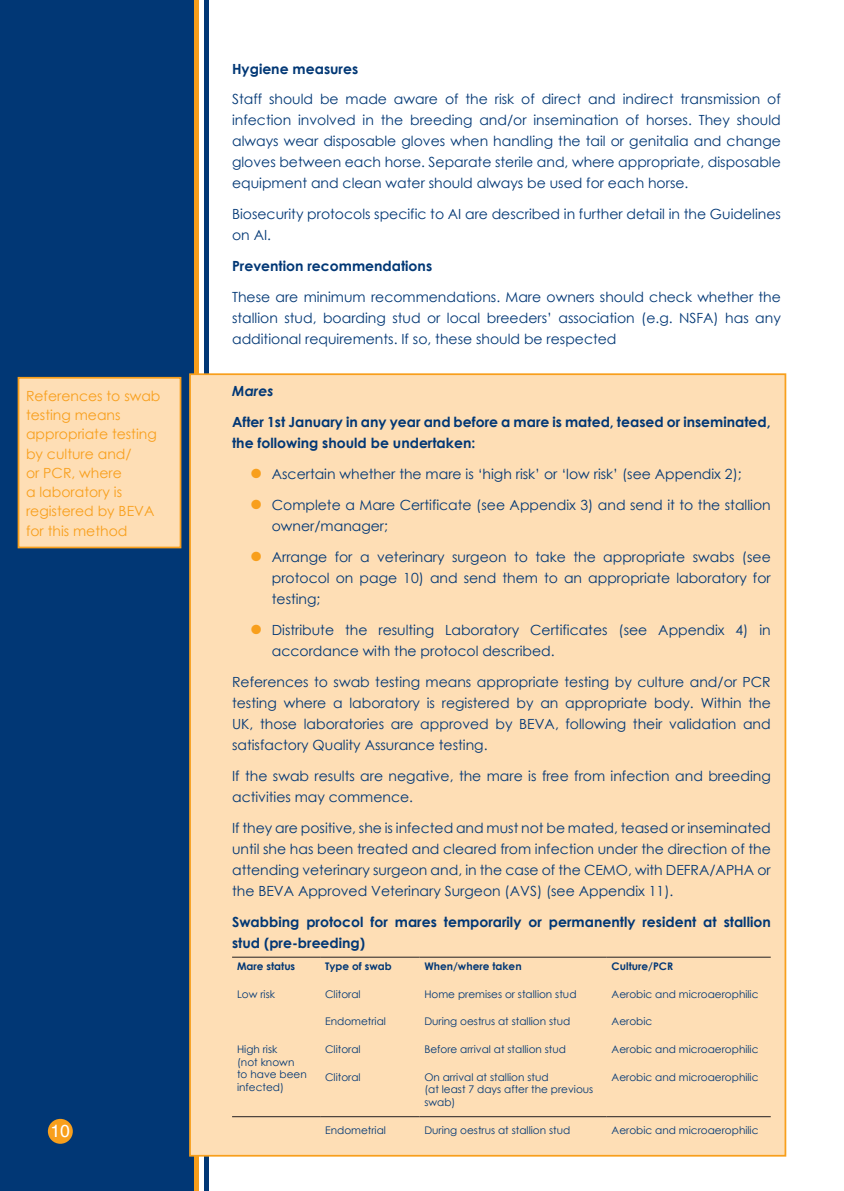
<style>
.page{position:relative;width:844px;height:1191px;background:#fff}
.page>*{position:absolute;margin:0;border:0;box-sizing:border-box;transform-origin:0 0}
.t1{font:17.5px "Helvetica LT Std";color:#fff}
.Body{font:14px/21px "Century Gothic";color:#013775;text-align:justify}
.Body-2{font:700 14px/21px "Century Gothic";color:#013775}
.Side_Note_Text{font:14px/19.2px "Century Gothic";color:#f89f1c}
.Body-3{font:italic 700 14px "Century Gothic";color:#013775}
.Table_Body{font:10.5px/12.6px "Century Gothic";color:#013775}
.Table_Body-2{font:700 10.5px "Century Gothic";color:#013775}
.s1{font-weight:700;font-size:31.5px;color:#f89f1c}
</style>
<div class="page">
<div style="left:0;top:0;width:194px;height:1191px;background:#013775"></div>
<div style="left:203px;top:0;width:5px;height:1191px;background:#013775"></div>
<div style="left:193px;top:0;width:5px;height:1191px;background:#f89f1c"></div>
<div style="left:18px;top:377px;width:163px;height:171px;background:#fedeb5;border:2px solid #f89f1c"></div>
<div style="left:48px;top:1118px;width:25px;height:25px;background:#f89f1c;border-radius:50%"></div>
<div style="left:189px;top:373px;width:597px;height:783px;background:#fedeb5;border:2px solid #f89f1c"></div>
<hr style="left:232px;top:1116px;width:88px;height:1px;background:#231f20">
<hr style="left:320px;top:1116px;width:99px;height:1px;background:#231f20">
<hr style="left:419px;top:1116px;width:187px;height:1px;background:#231f20">
<hr style="left:606px;top:1116px;width:164px;height:1px;background:#231f20">
<hr style="left:232px;top:957px;width:88px;height:1px;background:#231f20">
<hr style="left:320px;top:957px;width:99px;height:1px;background:#231f20">
<hr style="left:419px;top:957px;width:187px;height:1px;background:#231f20">
<hr style="left:606px;top:957px;width:164px;height:1px;background:#231f20">
<p class="Side_Note_Text" style="left:26px;top:386px;width:136px">References to swab testing means appropriate testing by culture and/<br>or PCR, where<br>a laboratory is registered by BEVA for this method</p>
<p class="t1" style="left:50px;top:1120px;width:21px">10</p>
<p class="Body-2" style="left:232px;top:57px;width:127px">Hygiene measures</p>
<p class="Body" style="left:232px;top:89px;width:550px">Staff should be made aware of the risk of direct and indirect transmission of infection involved in the breeding and/or insemination of horses. They should always wear disposable gloves when handling the tail or genitalia and change gloves between each horse. Separate sterile and, where appropriate, disposable equipment and clean water should always be used for each horse.</p>
<p class="Body" style="left:232px;top:204px;width:550px">Biosecurity protocols specific to AI are described in further detail in the Guidelines on AI.</p>
<p class="Body-2" style="left:232px;top:255px;width:201px">Prevention recommendations</p>
<p class="Body" style="left:232px;top:286px;width:550px">These are minimum recommendations. Mare owners should check whether the stallion stud, boarding stud or local breeders’ association (e.g. NSFA) has any additional requirements. If so, these should be respected</p>
<p class="Body-3" style="left:232px;top:380px;width:43px">Mares</p>
<p class="Body-2" style="left:232px;top:411px;width:540px">After 1st January in any year and before a mare is mated, teased or inseminated, the following should be undertaken:</p>
<p class="Body" style="left:247px;top:463px;width:496px"><span class="s1">•</span> Ascertain whether the mare is ‘high risk’ or ‘low risk’ (see Appendix 2);</p>
<p class="Body" style="left:272px;top:494px;width:500px;text-indent:-25px"><span class="s1">•</span> Complete a Mare Certificate (see Appendix 3) and send it to the stallion owner/manager;</p>
<p class="Body" style="left:272px;top:546px;width:500px;text-indent:-25px"><span class="s1">•</span> Arrange for a veterinary surgeon to take the appropriate swabs (see protocol on page 10) and send them to an appropriate laboratory for testing;</p>
<p class="Body" style="left:272px;top:619px;width:500px;text-indent:-25px"><span class="s1">•</span> Distribute the resulting Laboratory Certificates (see Appendix 4) in accordance with the protocol described.</p>
<p class="Body" style="left:232px;top:671px;width:540px">References to swab testing means appropriate testing by culture and/or PCR testing where a laboratory is registered by an appropriate body. Within the UK, those laboratories are approved by BEVA, following their validation and satisfactory Quality Assurance testing.</p>
<p class="Body" style="left:232px;top:765px;width:540px">If the swab results are negative, the mare is free from infection and breeding activities may commence.</p>
<p class="Body" style="left:232px;top:817px;width:540px">If they are positive, she is infected and must not be mated, teased or inseminated until she has been treated and cleared from infection under the direction of the attending veterinary surgeon and, in the case of the CEMO, with DEFRA/APHA or the BEVA Approved Veterinary Surgeon (AVS) (see Appendix 11).</p>
<p class="Body-2" style="left:232px;top:910px;width:540px">Swabbing protocol for mares temporarily or permanently resident at stallion stud (pre-breeding)</p>
<p class="Table_Body-2" style="left:237px;top:958px;width:60px">Mare status</p>
<p class="Table_Body-2" style="left:325px;top:958px;width:68px">Type of swab</p>
<p class="Table_Body-2" style="left:424px;top:958px;width:99px">When/where taken</p>
<p class="Table_Body-2" style="left:611px;top:958px;width:63px">Culture/PCR</p>
<p class="Table_Body" style="left:237px;top:987px;width:39px">Low risk</p>
<p class="Table_Body" style="left:325px;top:987px;width:37px">Clitoral</p>
<p class="Table_Body" style="left:424px;top:987px;width:154px">Home premises or stallion stud</p>
<p class="Table_Body" style="left:611px;top:987px;width:148px">Aerobic and microaerophilic</p>
<p class="Table_Body" style="left:325px;top:1015px;width:62px">Endometrial</p>
<p class="Table_Body" style="left:424px;top:1015px;width:147px">During oestrus at stallion stud</p>
<p class="Table_Body" style="left:611px;top:1015px;width:42px">Aerobic</p>
<p class="Table_Body" style="left:237px;top:1042px;width:71px">High risk<br>(not known to have been infected)</p>
<p class="Table_Body" style="left:325px;top:1042px;width:37px">Clitoral</p>
<p class="Table_Body" style="left:424px;top:1042px;width:143px">Before arrival at stallion stud</p>
<p class="Table_Body" style="left:611px;top:1042px;width:148px">Aerobic and microaerophilic</p>
<p class="Table_Body" style="left:325px;top:1070px;width:37px">Clitoral</p>
<p class="Table_Body" style="left:424px;top:1070px;width:126px">On arrival at stallion stud</p>
<p class="Table_Body" style="left:424px;top:1083px;width:170px">(at least 7 days after the previous swab)</p>
<p class="Table_Body" style="left:611px;top:1070px;width:148px">Aerobic and microaerophilic</p>
<p class="Table_Body" style="left:325px;top:1124px;width:62px">Endometrial</p>
<p class="Table_Body" style="left:424px;top:1124px;width:147px">During oestrus at stallion stud</p>
<p class="Table_Body" style="left:611px;top:1124px;width:148px">Aerobic and microaerophilic</p>
</div>
